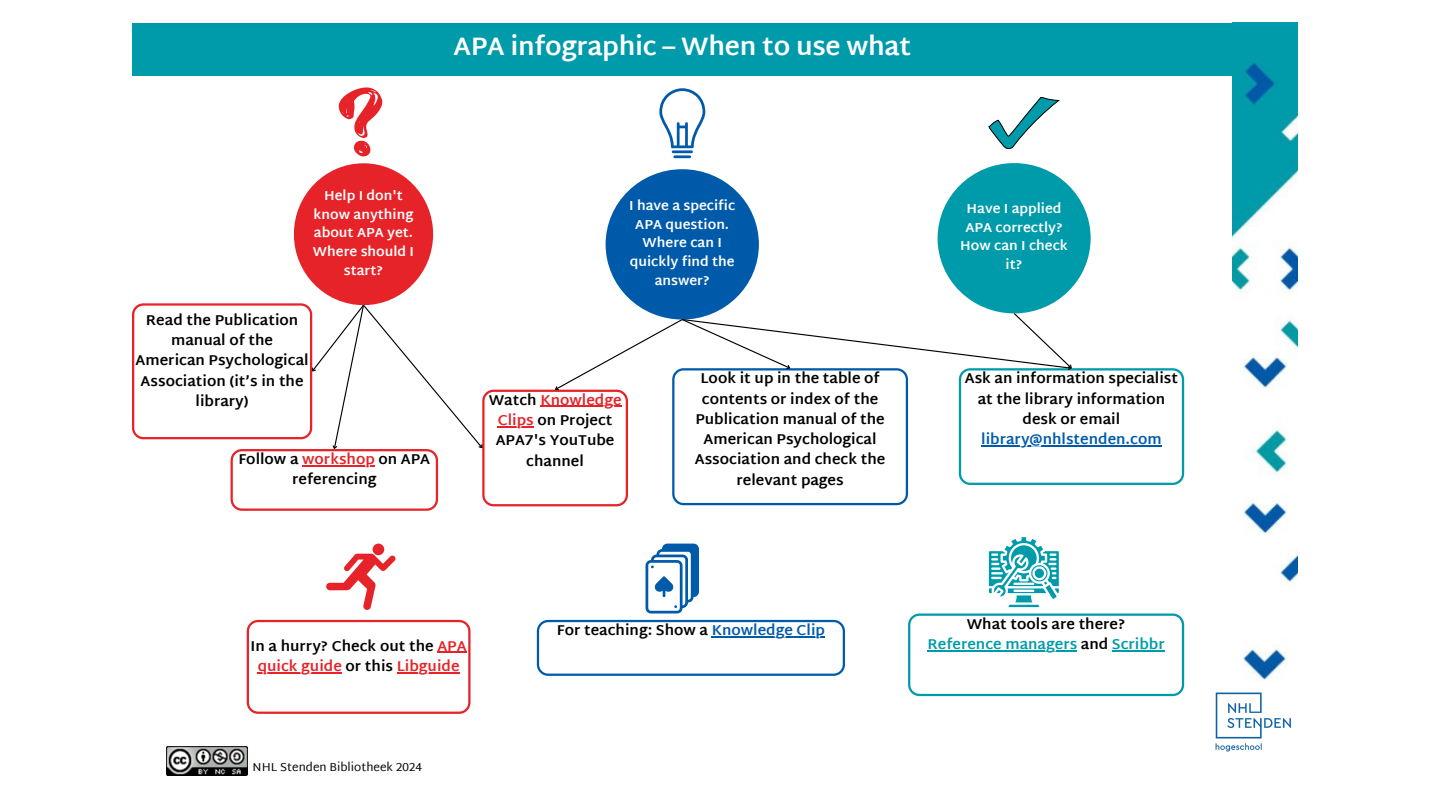
<style>
.page{position:relative;width:1440px;height:810px;background:#fff}
.page>*{position:absolute;margin:0;border:0;box-sizing:border-box;transform-origin:0 0}
.t1{font:700 25.8px "Martel Sans";letter-spacing:-.01em;color:#fff}
.t2{font:700 14.6px/20.3px "Martel Sans";color:#000;text-align:center}
.t3{font:700 14.6px "Martel Sans";color:#e62328}
.t4{font:700 14.6px "Martel Sans";color:#009baa}
.t5{font:700 14.6px "Martel Sans";color:#005aaa}
.t6{font:700 13.4px/18.7px "Martel Sans";color:#fff;text-align:center}
.t7{font:11.8px "Martel Sans";color:#000}
.s1{color:#000}
.s2{color:#e62328}
.s3{color:#005aaa}
</style>
<div class="page">
<div style="left:132px;top:23px;width:1101px;height:52px;background:#009baa"></div>
<div style="left:294px;top:163px;width:139px;height:142px;background:#e62328;border-radius:50%"></div>
<img style="left:1233px;top:23px;width:64px;height:643px">
<div style="left:606px;top:169px;width:153px;height:151px;background:#005aaa;border-radius:50%"></div>
<div style="left:938px;top:163px;width:153px;height:150px;background:#009baa;border-radius:50%"></div>
<svg style="left:339px;top:87px;width:44px;height:70px"></svg>
<svg style="left:659px;top:88px;width:46px;height:70px"></svg>
<svg style="left:989px;top:97px;width:70px;height:52px"></svg>
<svg style="left:247px;top:620px;width:223px;height:94px"></svg>
<hr style="left:437px;top:652px;width:30px;height:1px;background:#e62328">
<hr style="left:258px;top:672px;width:84px;height:1px;background:#e62328">
<hr style="left:397px;top:672px;width:63px;height:1px;background:#e62328">
<svg style="left:537px;top:620px;width:308px;height:56px"></svg>
<hr style="left:712px;top:636px;width:113px;height:1px;background:#005aaa">
<svg style="left:908px;top:614px;width:276px;height:82px"></svg>
<hr style="left:927px;top:650px;width:150px;height:1px;background:#009baa">
<hr style="left:1112px;top:650px;width:53px;height:1px;background:#009baa">
<img style="left:166px;top:747px;width:81px;height:28px">
<div style="left:373px;top:544px;width:11px;height:11px;background:#e62328;border-radius:50%"></div>
<svg style="left:326px;top:554px;width:69px;height:56px"></svg>
<svg style="left:646px;top:544px;width:53px;height:70px"></svg>
<svg style="left:989px;top:537px;width:70px;height:70px"></svg>
<img style="left:1215px;top:666px;width:76px;height:86px">
<svg style="left:132px;top:303px;width:1052px;height:208px"></svg>
<h1 class="t1" style="left:453px;top:31px;width:459px">APA infographic – When to use what</h1>
<h2 class="t6" style="left:313px;top:186px;width:103px">Help I don't know anything about APA yet.<br>Where should I start?</h2>
<p class="t6" style="left:629px;top:196px;width:108px">I have a specific<br>APA question.<br>Where can I quickly find the answer?</p>
<p class="t6" style="left:960px;top:199px;width:109px">Have I applied<br>APA correctly?<br>How can I check it?</p>
<h2 class="t2" style="left:136px;top:310px;width:175px">Read the Publication manual of the<br>American Psychological<br>Association (it’s in the library)</h2>
<h2 class="t3" style="left:489px;top:391px;width:134px"><span class="s1">Watch</span> Knowledge</h2>
<h2 class="t2" style="left:496px;top:410px;width:120px;text-align:left"><span class="s2">Clips</span> on Project<br>APA7's YouTube</h2>
<h2 class="t2" style="left:238px;top:449px;width:193px">Follow a <span class="s2">workshop</span> on APA</h2>
<h2 class="t2" style="left:526px;top:450px;width:59px">channel</h2>
<p class="t2" style="left:292px;top:469px;width:86px">referencing</p>
<h2 class="t2" style="left:695px;top:368px;width:192px">Look it up in the table of contents or index of the<br>Publication manual of the<br>American Psychological<br>Association and check the relevant pages</h2>
<p class="t2" style="left:965px;top:368px;width:215px">Ask an information specialist at the library information desk or email</p>
<h2 class="t5" style="left:981px;top:431px;width:182px">library@nhlstenden.com</h2>
<h2 class="t2" style="left:251px;top:636px;width:217px">In a hurry? Check out the <span class="s2">APA</span></h2>
<h2 class="t3" style="left:258px;top:657px;width:203px">quick guide <span class="s1">or this</span> Libguide</h2>
<p class="t7" style="left:253px;top:760px;width:171px">NHL Stenden Bibliotheek 2024</p>
<p class="t2" style="left:557px;top:620px;width:270px">For teaching: Show a <span class="s3">Knowledge Clip</span></p>
<p class="t2" style="left:967px;top:613px;width:160px">What tools are there?</p>
<p class="t4" style="left:927px;top:635px;width:239px">Reference managers <span class="s1">and</span> Scribbr</p>
</div>
